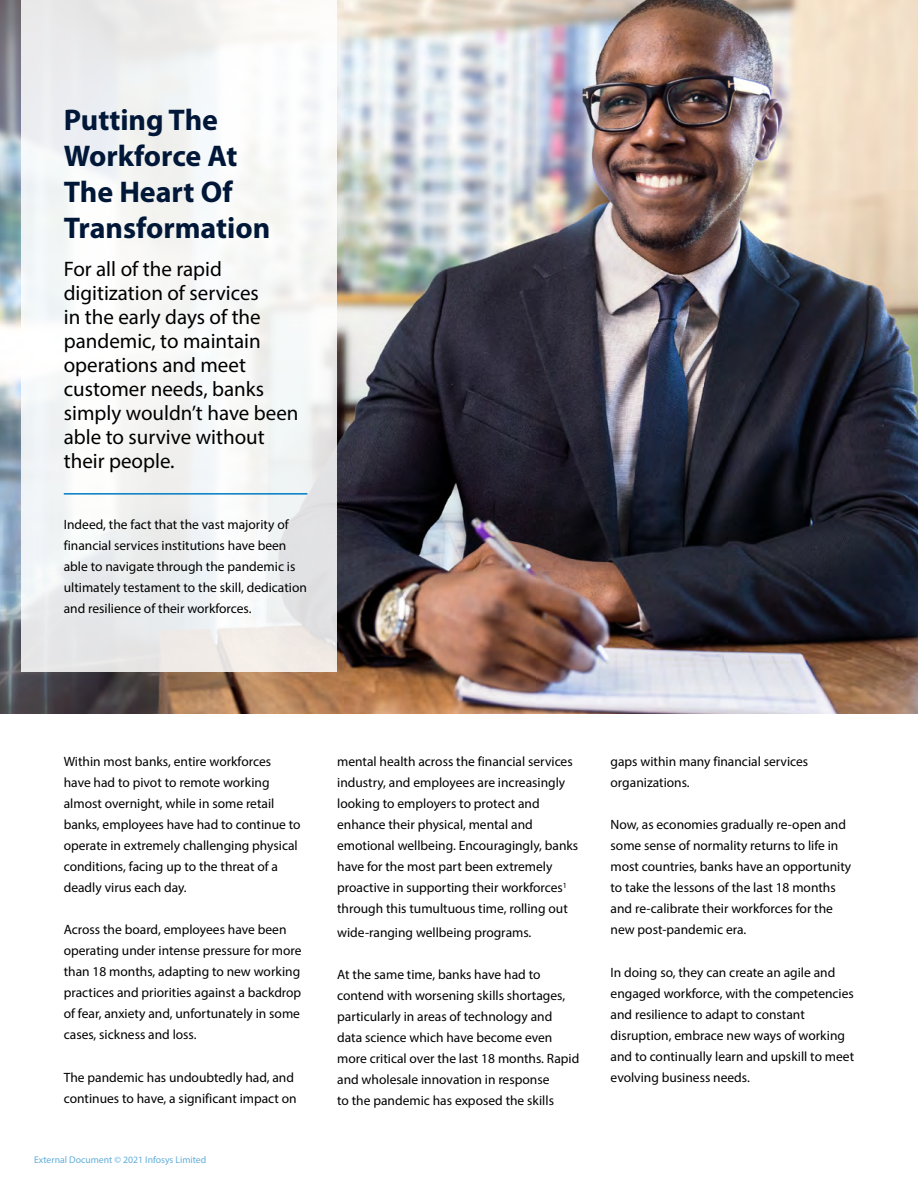
<style>
.page{position:relative;width:918px;height:1188px;background:#fff}
.page>*{position:absolute;margin:0;border:0;box-sizing:border-box;transform-origin:0 0}
.t1{font:700 30px/36px "Myriad Pro";color:#001738}
.t2{font:21px/24px "Myriad Pro";color:#000}
.t3{font:13.5px/21px "Myriad Pro";color:#000}
.t4{font:9.75px "Myriad Pro";color:#007cc3}
</style>
<div class="page">
<img style="left:0;top:0;width:918px;height:713px">
<svg style="left:21px;top:0;width:316px;height:672px;fill:#f3f5f5"></svg>
<hr style="left:64px;top:493px;width:243px;height:2px;background:#007cc3">
<h1 class="t1" style="left:64px;top:101px;width:208px">Putting The<br>Workforce At<br>The Heart Of<br>Transformation</h1>
<h2 class="t2" style="left:64px;top:257px;width:236px">For all of the rapid digitization of services<br>in the early days of the pandemic, to maintain operations and meet customer needs, banks simply wouldn’t have been able to survive without their people.</h2>
<p class="t3" style="left:64px;top:514px;width:245px">Indeed, the fact that the vast majority of financial services institutions have been able to navigate through the pandemic is ultimately testament to the skill, dedication and resilience of their workforces.</p>
<p class="t3" style="left:64px;top:751px;width:238px">Within most banks, entire workforces have had to pivot to remote working almost overnight, while in some retail banks, employees have had to continue to operate in extremely challenging physical conditions, facing up to the threat of a deadly virus each day.</p>
<p class="t3" style="left:64px;top:919px;width:239px">Across the board, employees have been operating under intense pressure for more than 18 months, adapting to new working practices and priorities against a backdrop of fear, anxiety and, unfortunately in some cases, sickness and loss.</p>
<p class="t3" style="left:64px;top:1066px;width:234px">The pandemic has undoubtedly had, and continues to have, a significant impact on</p>
<p class="t4" style="left:34px;top:1154px;width:174px">External Document © 2021 Infosys Limited</p>
<p class="t3" style="left:337px;top:751px;width:243px">mental health across the financial services industry, and employees are increasingly looking to employers to protect and enhance their physical, mental and emotional wellbeing. Encouragingly, banks have for the most part been extremely proactive in supporting their workforces<sup>1 </sup>through this tumultuous time, rolling out</p>
<p class="t3" style="left:337px;top:922px;width:196px">wide-ranging wellbeing programs.</p>
<p class="t3" style="left:337px;top:964px;width:244px">At the same time, banks have had to contend with worsening skills shortages, particularly in areas of technology and data science which have become even more critical over the last 18 months. Rapid and wholesale innovation in response<br>to the pandemic has exposed the skills</p>
<p class="t3" style="left:611px;top:751px;width:199px">gaps within many financial services organizations.</p>
<p class="t3" style="left:611px;top:814px;width:242px">Now, as economies gradually re-open and some sense of normality returns to life in most countries, banks have an opportunity to take the lessons of the last 18 months and re-calibrate their workforces for the new post-pandemic era.</p>
<p class="t3" style="left:611px;top:961px;width:245px">In doing so, they can create an agile and engaged workforce, with the competencies and resilience to adapt to constant disruption, embrace new ways of working and to continually learn and upskill to meet evolving business needs.</p>
</div>
